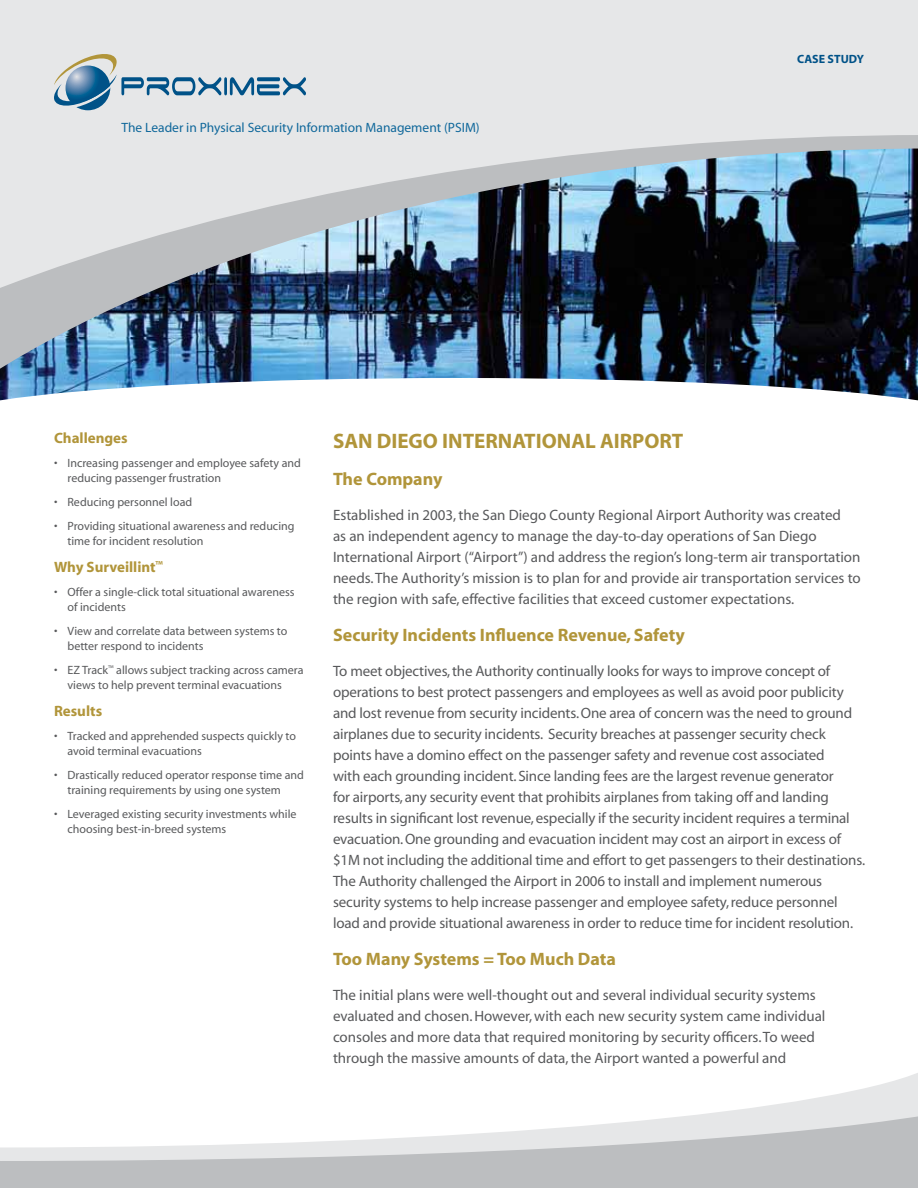
<style>
.page{position:relative;width:918px;height:1188px;background:#fff}
.page>*{position:absolute;margin:0;border:0;box-sizing:border-box;transform-origin:0 0}
.t1{font:700 21px "Myriad";color:#b1953a}
.t2{font:700 18px "Myriad";color:#b1953a}
.t3{font:15px/21px "Myriad";letter-spacing:-.01em;color:#58595b}
.t4{font:700 15px "Myriad";color:#b1953a}
.t5{font:13.5px "Myriad";color:#10689b}
.t6{font:12px/15px "Myriad";color:#58595b}
.t7{font:700 12px "Myriad";color:#005288}
</style>
<div class="page">
<div style="left:0;top:0;width:918px;height:337px;background:#e6e7e8"></div>
<svg style="left:54px;top:54px;width:252px;height:57px"></svg>
<svg style="left:706px;top:1073px;width:212px;height:41px"></svg>
<svg style="left:0;top:1114px;width:918px;height:74px;fill:#bcbec0"></svg>
<img style="left:0;top:377px;width:918px;height:23px">
<img style="left:0;top:135px;width:918px;height:242px">
<p class="t5" style="left:122px;top:120px;width:360px">The Leader in Physical Security Information Management (PSIM)</p>
<p class="t7" style="left:797px;top:53px;width:68px">Case Study</p>
<p class="t4" style="left:54px;top:430px;width:75px">Challenges</p>
<p class="t6" style="left:68px;top:456px;width:235px;text-indent:-14px">• Increasing passenger and employee safety and reducing passenger frustration</p>
<p class="t6" style="left:54px;top:495px;width:140px">• Reducing personnel load</p>
<p class="t6" style="left:68px;top:519px;width:229px;text-indent:-14px">• Providing situational awareness and reducing time for incident resolution</p>
<p class="t4" style="left:54px;top:559px;width:111px">Why Surveillint<sup>™</sup></p>
<p class="t6" style="left:68px;top:585px;width:229px;text-indent:-14px">• Offer a single-click total situational awareness of incidents</p>
<p class="t6" style="left:68px;top:624px;width:221px;text-indent:-14px">• View and correlate data between systems to better respond to incidents</p>
<p class="t6" style="left:67px;top:663px;width:238px;text-indent:-13px">• EZ Track<sup>™</sup> allows subject tracking across camera views to help prevent terminal evacuations</p>
<p class="t4" style="left:54px;top:703px;width:50px">Results</p>
<p class="t6" style="left:68px;top:729px;width:230px;text-indent:-14px">• Tracked and apprehended suspects quickly to avoid terminal evacuations</p>
<p class="t6" style="left:68px;top:768px;width:238px;text-indent:-14px">• Drastically reduced operator response time and training requirements by using one system</p>
<p class="t6" style="left:68px;top:807px;width:231px;text-indent:-14px">• Leveraged existing security investments while choosing best-in-breed systems</p>
<h1 class="t1" style="left:333px;top:430px;width:352px">San Diego International Airport</h1>
<p class="t2" style="left:333px;top:470px;width:111px">The Company</p>
<p class="t3" style="left:333px;top:505px;width:529px">Established in 2003, the San Diego County Regional Airport Authority was created<br>as an independent agency to manage the day-to-day operations of San Diego International Airport (“Airport”) and address the region’s long-term air transportation needs. The Authority’s mission is to plan for and provide air transportation services to the region with safe, effective facilities that exceed customer expectations.</p>
<p class="t2" style="left:333px;top:626px;width:353px">Security Incidents Influence Revenue, Safety</p>
<p class="t3" style="left:333px;top:661px;width:534px">To meet objectives, the Authority continually looks for ways to improve concept of operations to best protect passengers and employees as well as avoid poor publicity and lost revenue from security incidents. One area of concern was the need to ground airplanes due to security incidents. Security breaches at passenger security check points have a domino effect on the passenger safety and revenue cost associated<br>with each grounding incident. Since landing fees are the largest revenue generator<br>for airports, any security event that prohibits airplanes from taking off and landing results in significant lost revenue, especially if the security incident requires a terminal evacuation. One grounding and evacuation incident may cost an airport in excess of $1M not including the additional time and effort to get passengers to their destinations.<br>The Authority challenged the Airport in 2006 to install and implement numerous security systems to help increase passenger and employee safety, reduce personnel load and provide situational awareness in order to reduce time for incident resolution.</p>
<p class="t2" style="left:333px;top:950px;width:284px">Too Many Systems = Too Much Data</p>
<p class="t3" style="left:333px;top:985px;width:494px">The initial plans were well-thought out and several individual security systems evaluated and chosen. However, with each new security system came individual consoles and more data that required monitoring by security officers. To weed through the massive amounts of data, the Airport wanted a powerful and</p>
</div>
